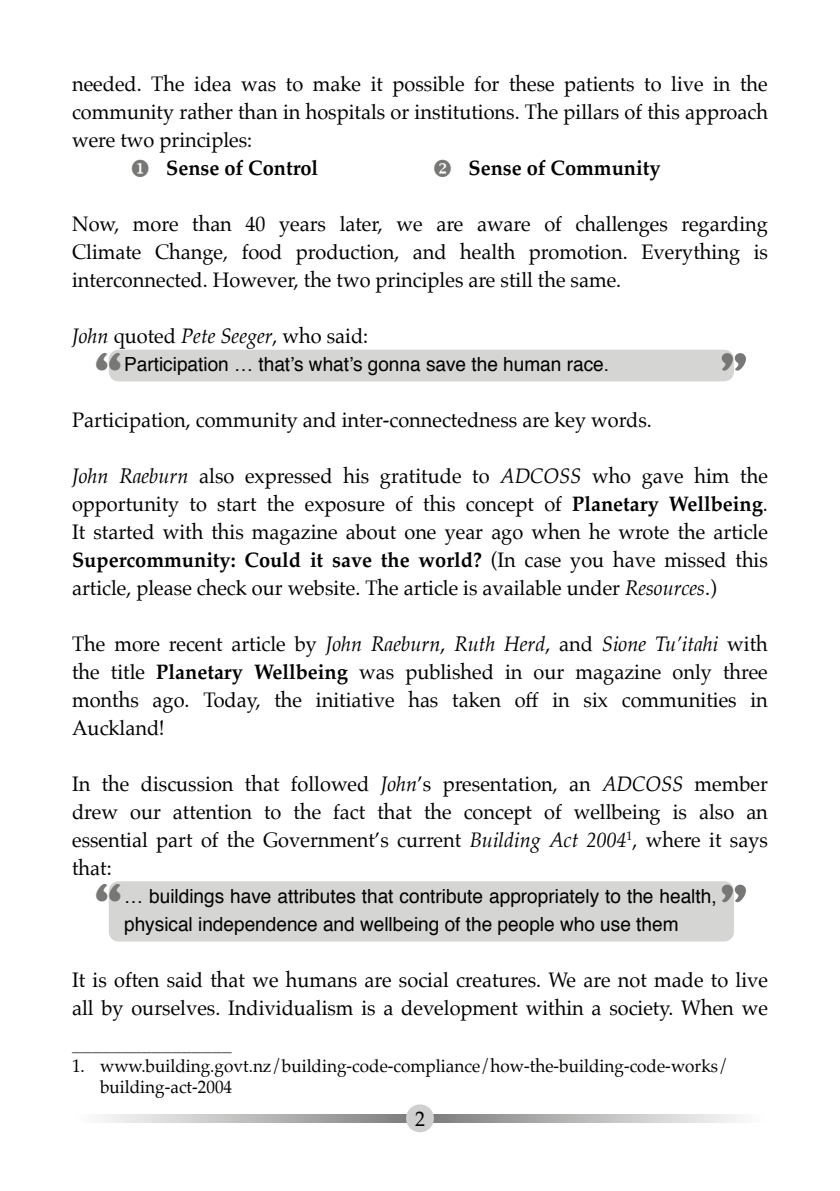
<style>
.page{position:relative;width:840px;height:1191px;background:#fff}
.page>*{position:absolute;margin:0;border:0;box-sizing:border-box;transform-origin:0 0}
.Document_Quote{font:43.6px "Cooper Black Std";color:#777776;scale:1.1 1}
.Body_Text{font:21px/28px "Palatino";color:#000;text-align:justify;scale:.95 1}
.Bullet_Points{font:700 21px "Palatino";color:#000;scale:.95 1}
.Body_Text-2{font:21px "Palatino";color:#777776;scale:.95 1}
.t1{font:21px "Palatino";color:#000;scale:.95 1}
.Document_Quote-2{font:19.6px/28px "Helvetica";color:#000}
.Body_Text-3{font:18px/21.6px "Palatino";color:#000;scale:.95 1}
.s1{color:#777776}
.s2{font-style:italic}
.s3{font-weight:700}
</style>
<div class="page">
<svg style="left:433px;top:1115px;width:305px;height:7px"></svg>
<svg style="left:103px;top:1115px;width:303px;height:7px"></svg>
<div style="left:406px;top:1104px;width:27px;height:28px;background:#cfcfcf;border-radius:50%"></div>
<div style="left:110px;top:882px;width:622px;height:58px;background:#d5d5d4;border-radius:9px"></div>
<div style="left:109px;top:881px;width:624px;height:60px;border:2px solid #d5d5d4;border-radius:9px"></div>
<svg style="left:721px;top:884px;width:24px;height:18px"></svg>
<div style="left:110px;top:351px;width:622px;height:29px;background:#d5d5d4;border-radius:9px"></div>
<div style="left:109px;top:350px;width:624px;height:31px;border:2px solid #d5d5d4;border-radius:9px"></div>
<svg style="left:721px;top:353px;width:24px;height:18px"></svg>
<p class="Body_Text" style="left:72px;top:69px;width:733px">needed. The idea was to make it possible for these patients to live in the community rather than in hospitals or institutions. The pillars of this approach were two principles:</p>
<p class="Bullet_Points" style="left:130px;top:150px;width:199px"><span class="s1">◆</span> Sense of Control</p>
<p class="Bullet_Points" style="left:432px;top:150px;width:241px"><span class="s1">❖</span> Sense of Community</p>
<p class="Body_Text" style="left:72px;top:209px;width:733px">Now, more than 40 years later, we are aware of challenges regarding Climate Change, food production, and health promotion. Everything is interconnected. However, the two principles are still the same.</p>
<p class="Body_Text" style="left:72px;top:321px;width:313px"><span class="s2">John</span> quoted <span class="s2">Pete Seeger</span>, who said:</p>
<p class="Document_Quote-2" style="left:124px;top:350px;width:486px">Participation … that’s what’s gonna save the human race.</p>
<p class="Body_Text" style="left:72px;top:405px;width:611px">Participation, community and inter-connectedness are key words.</p>
<p class="Body_Text" style="left:72px;top:461px;width:733px"><span class="s2">John Raeburn</span> also expressed his gratitude to <span class="s2">ADCOSS</span> who gave him the opportunity to start the exposure of this concept of <span class="s3">Planetary Wellbeing</span>.<br>It started with this magazine about one year ago when he wrote the article <span class="s3">Supercommunity: Could it save the world?</span> (In case you have missed this article, please check our website. The article is available under <span class="s2">Resources</span>.)</p>
<p class="Body_Text" style="left:72px;top:629px;width:733px">The more recent article by <span class="s2">John Raeburn</span>, <span class="s2">Ruth Herd</span>, and <span class="s2">Sione Tu’itahi</span> with the title <span class="s3">Planetary Wellbeing</span> was published in our magazine only three months ago. Today, the initiative has taken off in six communities in Auckland!</p>
<p class="Body_Text" style="left:72px;top:769px;width:733px">In the discussion that followed <span class="s2">John</span>’s presentation, an <span class="s2">ADCOSS</span> member drew our attention to the fact that the concept of wellbeing is also an essential part of the Government’s current <span class="s2">Building Act 2004</span><sup>1</sup>, where it says that:</p>
<p class="Document_Quote-2" style="left:124px;top:882px;width:593px">… buildings have attributes that contribute appropriately to the health, physical independence and wellbeing of the people who use them</p>
<p class="Body_Text" style="left:72px;top:965px;width:733px">It is often said that we humans are social creatures. We are not made to live all by ourselves. Individualism is a development within a society. When we</p>
<p class="Body_Text-2" style="left:72px;top:1025px;width:170px">________________</p>
<p class="Body_Text-3" style="left:100px;top:1054px;width:662px;text-indent:-28px">1. www.building.govt.nz/building-code-compliance/how-the-building-code-works/ building-act-2004</p>
<p class="Document_Quote" style="left:94px;top:342px;width:27px">“</p>
<p class="Document_Quote" style="left:94px;top:873px;width:27px">“</p>
<p class="t1" style="left:415px;top:1101px;width:12px">2</p>
</div>
